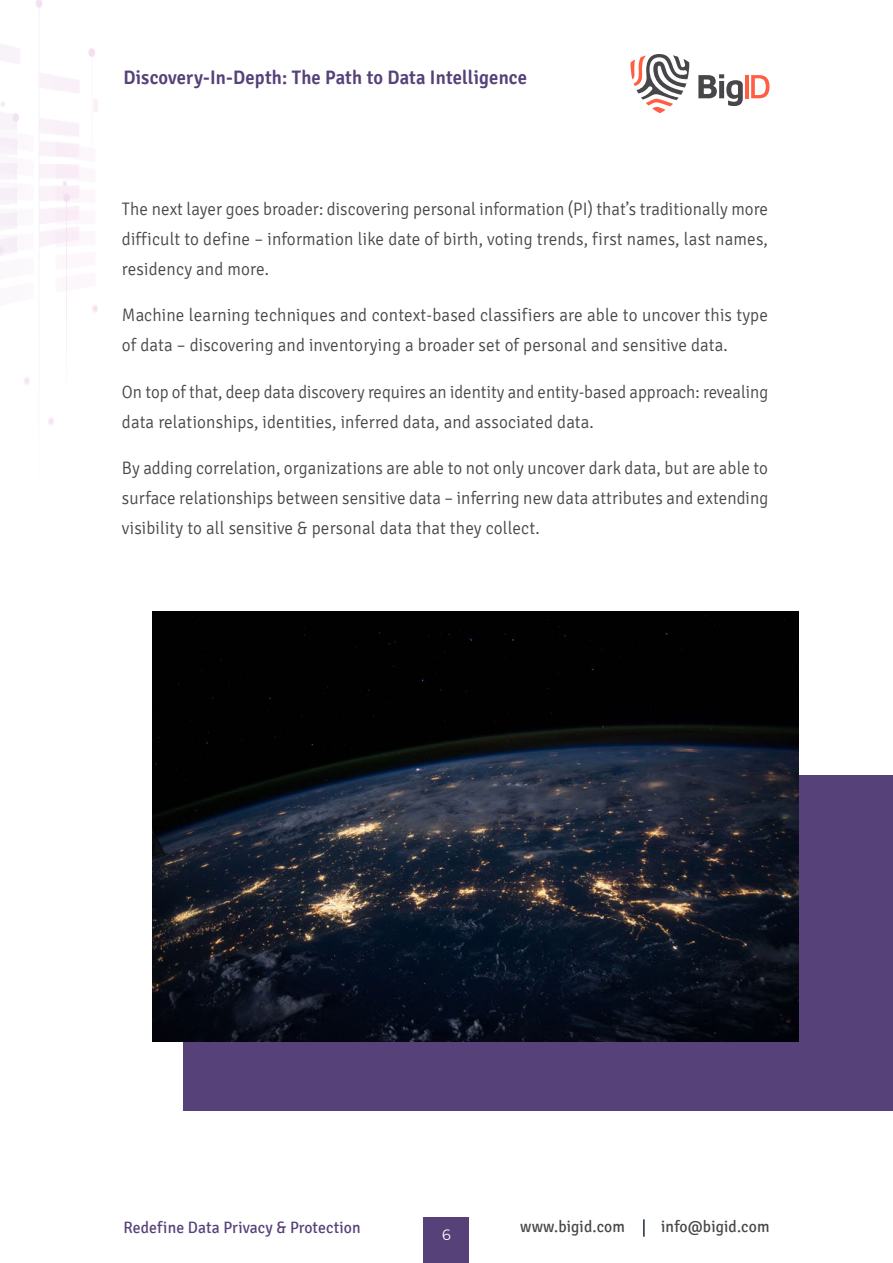
<style>
.page{position:relative;width:893px;height:1263px;background:#fff}
.page>*{position:absolute;margin:0;border:0;box-sizing:border-box;transform-origin:0 0}
.t1{font:600 19.5px "Signika";letter-spacing:.01em;color:#564179;scale:.95 1}
.t2{font:300 18px/30px "Signika";letter-spacing:.01em;color:#47474a;text-align:justify;scale:.94 1}
.t3{font:300 18px/30px "Signika";letter-spacing:.01em;color:#47474a;scale:.95 1}
.t4{font:300 18px/30px "Signika";letter-spacing:.01em;color:#47474a;scale:.93 1}
.t5{font:16.5px "Signika";letter-spacing:.01em;color:#564179;scale:.95 1}
.t6{font:16.5px "Signika";letter-spacing:.01em;color:#47474a;scale:.95 1}
.t7{font:15px "Montserrat";color:#fff;scale:.95 1}
</style>
<div class="page">
<div style="left:424px;top:1217px;width:45px;height:46px;background:#564179"></div>
<svg style="left:698px;top:74px;width:45px;height:32px"></svg>
<hr style="left:745px;top:75px;width:4px;height:23px;background:#ff5e43">
<svg style="left:751px;top:75px;width:18px;height:23px"></svg>
<svg style="left:630px;top:54px;width:59px;height:59px"></svg>
<svg style="left:643px;top:1219px;width:2px;height:18px"></svg>
<img style="left:0;top:0;width:98px;height:425px">
<div style="left:184px;top:775px;width:709px;height:335px;background:#564179"></div>
<img style="left:152px;top:611px;width:646px;height:430px">
<p class="t1" style="left:123px;top:66px;width:426px">Discovery-In-Depth: The Path to Data Intelligence</p>
<p class="t2" style="left:122px;top:194px;width:689px">The next layer goes broader: discovering personal information (PI) that’s traditionally more difficult to define – information like date of birth, voting trends, first names, last names, residency and more.</p>
<p class="t3" style="left:122px;top:301px;width:682px">Machine learning techniques and context-based classifiers are able to uncover this type of data – discovering and inventorying a broader set of personal and sensitive data.</p>
<p class="t4" style="left:122px;top:377px;width:696px">On top of that, deep data discovery requires an identity and entity-based approach: revealing data relationships, identities, inferred data, and associated data.</p>
<p class="t2" style="left:122px;top:454px;width:689px">By adding correlation, organizations are able to not only uncover dark data, but are able to surface relationships between sensitive data – inferring new data attributes and extending visibility to all sensitive &amp; personal data that they collect.</p>
<p class="t5" style="left:123px;top:1218px;width:251px">Redefine Data Privacy &amp; Protection</p>
<p class="t6" style="left:520px;top:1217px;width:112px">www.bigid.com</p>
<p class="t6" style="left:661px;top:1217px;width:116px">info@bigid.com</p>
<p class="t7" style="left:442px;top:1224px;width:11px">6</p>
</div>
